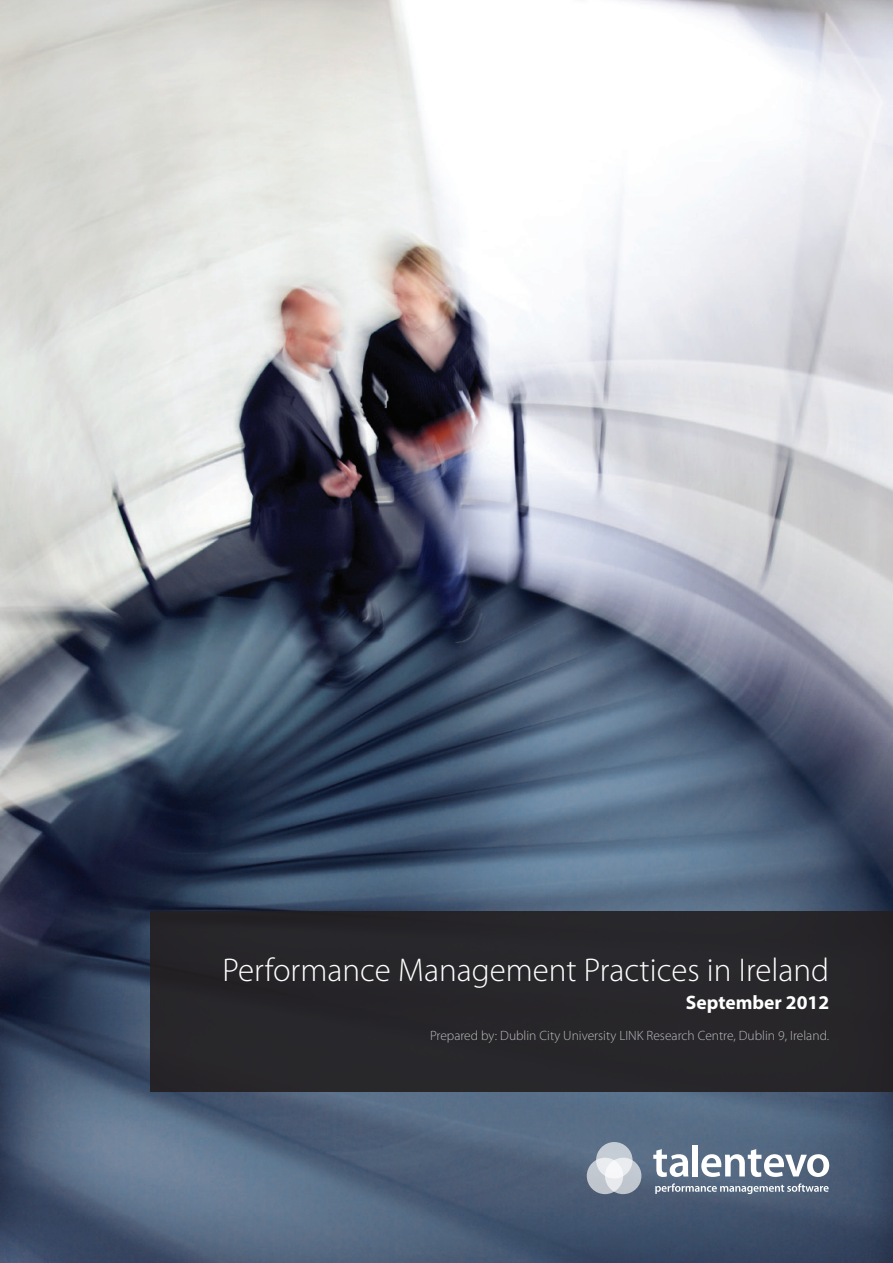
<style>
.page{position:relative;width:893px;height:1263px;background:#fff}
.page>*{position:absolute;margin:0;border:0;box-sizing:border-box;transform-origin:0 0}
.t1{font:300 33px "Myriad Pro";color:#fff}
.t2{font:700 19.5px "Myriad Pro";color:#fff}
.t3{font:300 13.5px "Myriad Pro";color:#bcbdc0}
</style>
<div class="page">
<img style="left:0;top:0;width:893px;height:1263px">
<div style="left:150px;top:911px;width:743px;height:181px;background:#272629"></div>
<div style="left:587px;top:1158px;width:36px;height:36px;background:#c0c6ce;border-radius:50%"></div>
<svg style="left:605px;top:1158px;width:36px;height:36px"></svg>
<svg style="left:596px;top:1142px;width:36px;height:36px"></svg>
<svg style="left:653px;top:1149px;width:35px;height:28px"></svg>
<div style="left:692px;top:1145px;width:6px;height:31px;background:#fff"></div>
<svg style="left:701px;top:1149px;width:128px;height:28px"></svg>
<svg style="left:655px;top:1183px;width:174px;height:11px;background:#7e8b9d"></svg>
<h1 class="t1" style="left:222px;top:950px;width:608px">Performance Management Practices in Ireland</h1>
<h2 class="t2" style="left:686px;top:989px;width:145px">September 2012</h2>
<p class="t3" style="left:430px;top:1027px;width:401px">Prepared by: Dublin City University LINK Research Centre, Dublin 9, Ireland.</p>
</div>
